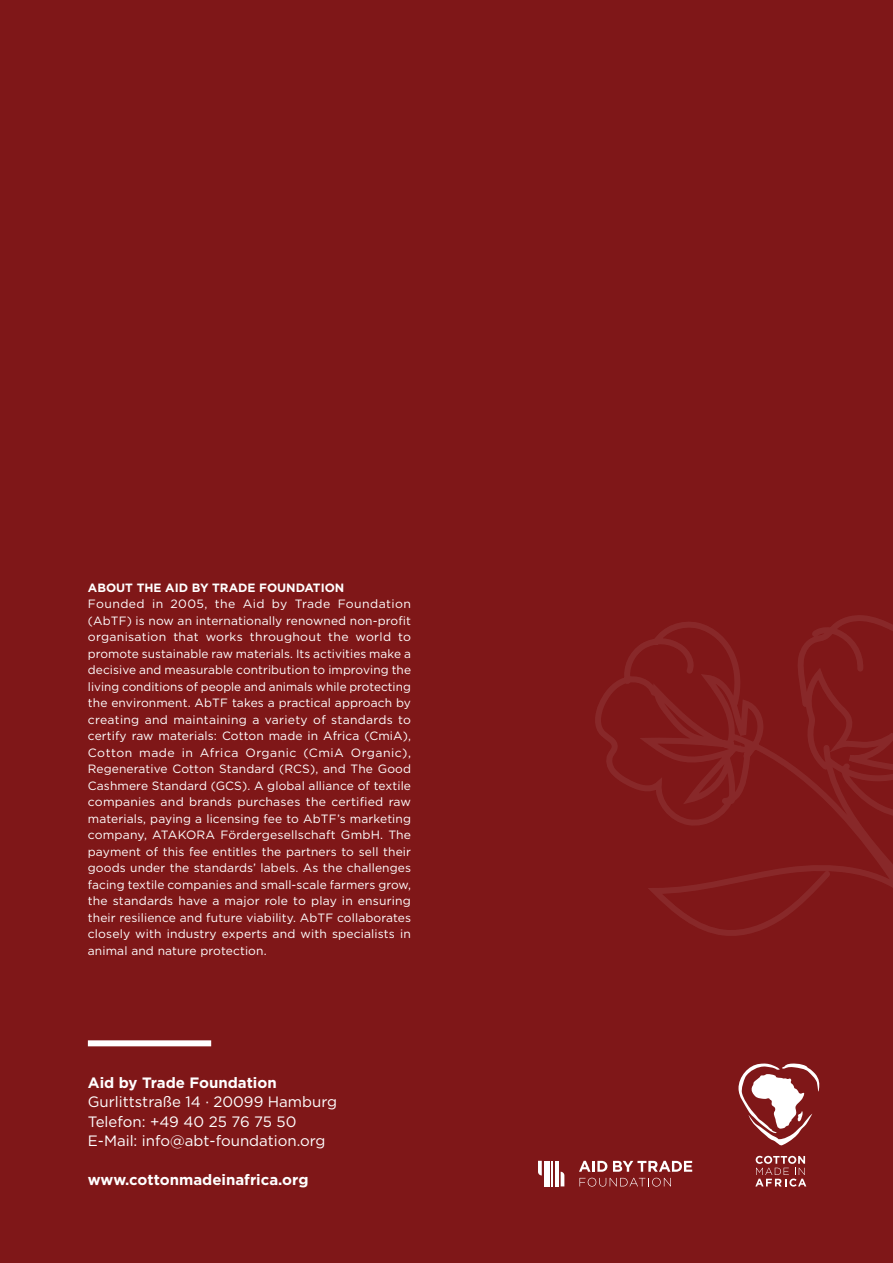
<style>
.page{position:relative;width:893px;height:1263px;background:#7f1718}
.page>*{position:absolute;margin:0;border:0;box-sizing:border-box;transform-origin:0 0}
.Introtext{font:15px/19.5px "Gotham";color:#fff}
.Introtext-2{font:700 15px "Gotham";color:#fff}
.FLIEßTEXT{font:12px/16.5px "Gotham";letter-spacing:.01em;color:#fff;text-align:justify}
.Subhead{font:700 12px "Gotham";color:#fff}
</style>
<div class="page">
<svg style="left:738px;top:1063px;width:82px;height:83px"></svg>
<svg style="left:755px;top:1156px;width:51px;height:30px"></svg>
<div style="left:88px;top:1040px;width:123px;height:6px;background:#fff"></div>
<hr style="left:551px;top:1161px;width:2px;height:25px;background:#fff">
<div style="left:544px;top:1161px;width:5px;height:25px;background:#fff"></div>
<hr style="left:555px;top:1161px;width:4px;height:25px;background:#fff">
<svg style="left:561px;top:1172px;width:3px;height:14px"></svg>
<svg style="left:538px;top:1161px;width:4px;height:14px"></svg>
<svg style="left:579px;top:1161px;width:28px;height:11px"></svg>
<svg style="left:613px;top:1161px;width:79px;height:11px"></svg>
<svg style="left:579px;top:1178px;width:92px;height:8px"></svg>
<svg style="left:595px;top:615px;width:298px;height:321px"></svg>
<p class="Subhead" style="left:88px;top:581px;width:258px">ABOUT THE AID BY TRADE FOUNDATION</p>
<p class="FLIEßTEXT" style="left:88px;top:595px;width:325px">Founded in 2005, the Aid by Trade Foundation (AbTF) is now an internationally renowned non-profit organisation that works throughout the world to promote sustainable raw materials. Its activities make a decisive and measurable contribution to improving the living conditions of people and animals while protecting the environment. AbTF takes a practical approach by creating and maintaining a variety of standards to certify raw materials: Cotton made in Africa (CmiA), Cotton made in Africa Organic (CmiA Organic), Regenerative Cotton Standard (RCS), and The Good Cashmere Standard (GCS). A global alliance of textile companies and brands purchases the certified raw materials, paying a licensing fee to AbTF’s marketing company, ATAKORA Fördergesellschaft GmbH. The payment of this fee entitles the partners to sell their goods under the standards’ labels. As the challenges facing textile companies and small-scale farmers grow, the standards have a major role to play in ensuring their resilience and future viability. AbTF collaborates closely with industry experts and with specialists in animal and nature protection.</p>
<p class="Introtext-2" style="left:88px;top:1074px;width:190px">Aid by Trade Foundation</p>
<p class="Introtext" style="left:88px;top:1092px;width:251px">Gurlittstraße 14 · 20099 Hamburg</p>
<p class="Introtext" style="left:88px;top:1111px;width:239px">Telefon: +49 40 25 76 75 50<br>E-Mail: info@abt-foundation.org</p>
<p class="Introtext-2" style="left:88px;top:1171px;width:222px">www.cottonmadeinafrica.org</p>
</div>
